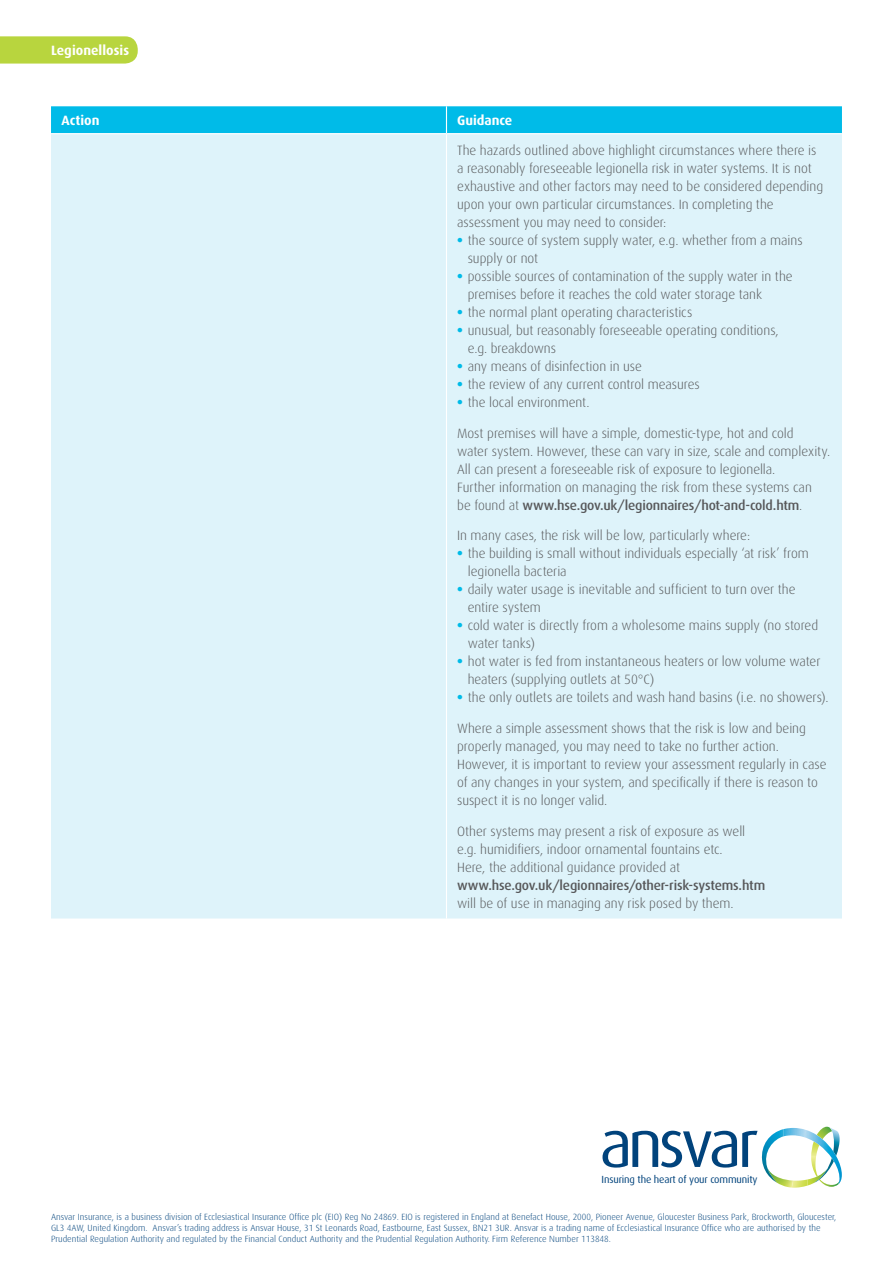
<style>
.page{position:relative;width:893px;height:1263px;background:#fff}
.page>*{position:absolute;margin:0;border:0;box-sizing:border-box;transform-origin:0 0}
.Table_-_Body{font:300 13.5px/18px "Dax";color:#57585a}
.Table___Body_Before{font:300 13.5px/18px "Dax";color:#57585a}
.Table___Header{font:700 13.5px "Dax";color:#fff}
.t1{font:10.35px "Dax";letter-spacing:-.015em;color:#01437c}
.t2{font:300 9px/10.8px "Dax";color:#01437c}
.s1{font-weight:800;color:#00bbe8}
.s2{font-weight:500}
</style>
<div class="page">
<svg style="left:0;top:36px;width:138px;height:28px;background:#bbd647"></svg>
<svg style="left:602px;top:1127px;width:240px;height:61px"></svg>
<img style="left:761px;top:1129px;width:23px;height:53px">
<div style="left:51px;top:134px;width:791px;height:784px;background:#def3fa"></div>
<div style="left:51px;top:106px;width:791px;height:27px;background:#00bbe8"></div>
<hr style="left:446px;top:134px;width:1px;height:784px;background:#fff">
<p class="Table___Header" style="left:51px;top:43px;width:80px">Legionellosis</p>
<p class="Table___Header" style="left:62px;top:113px;width:39px">Action</p>
<p class="Table___Header" style="left:457px;top:113px;width:57px">Guidance</p>
<p class="Table___Body_Before" style="left:457px;top:141px;width:367px">The hazards outlined above highlight circumstances where there is a reasonably foreseeable legionella risk in water systems. It is not exhaustive and other factors may need to be considered depending upon your own particular circumstances. In completing the assessment you may need to consider:</p>
<p class="Table_-_Body" style="left:468px;top:231px;width:336px;text-indent:-11px"><span class="s1">•</span> the source of system supply water, e.g. whether from a mains supply or not</p>
<p class="Table_-_Body" style="left:468px;top:267px;width:326px;text-indent:-11px"><span class="s1">•</span> possible sources of contamination of the supply water in the premises before it reaches the cold water storage tank</p>
<p class="Table_-_Body" style="left:457px;top:303px;width:237px"><span class="s1">•</span> the normal plant operating characteristics</p>
<p class="Table_-_Body" style="left:468px;top:321px;width:312px;text-indent:-11px"><span class="s1">•</span> unusual, but reasonably foreseeable operating conditions, e.g. breakdowns</p>
<p class="Table_-_Body" style="left:457px;top:357px;width:186px"><span class="s1">•</span> any means of disinfection in use</p>
<p class="Table_-_Body" style="left:457px;top:375px;width:244px"><span class="s1">•</span> the review of any current control measures</p>
<p class="Table_-_Body" style="left:457px;top:393px;width:134px"><span class="s1">•</span> the local environment.</p>
<p class="Table_-_Body" style="left:457px;top:424px;width:375px">Most premises will have a simple, domestic-type, hot and cold<br>water system. However, these can vary in size, scale and complexity.<br>All can present a foreseeable risk of exposure to legionella.<br>Further information on managing the risk from these systems can<br>be found at <span class="s2">www.hse.gov.uk/legionnaires/hot-and-cold.htm</span>.</p>
<p class="Table___Body_Before" style="left:457px;top:527px;width:295px">In many cases, the risk will be low, particularly where:</p>
<p class="Table_-_Body" style="left:468px;top:545px;width:343px;text-indent:-11px"><span class="s1">•</span> the building is small without individuals especially ‘at risk’ from legionella bacteria</p>
<p class="Table_-_Body" style="left:468px;top:581px;width:329px;text-indent:-11px"><span class="s1">•</span> daily water usage is inevitable and sufficient to turn over the entire system</p>
<p class="Table_-_Body" style="left:468px;top:617px;width:352px;text-indent:-11px"><span class="s1">•</span> cold water is directly from a wholesome mains supply (no stored water tanks)</p>
<p class="Table_-_Body" style="left:468px;top:653px;width:354px;text-indent:-11px"><span class="s1">•</span> hot water is fed from instantaneous heaters or low volume water heaters (supplying outlets at 50°C)</p>
<p class="Table_-_Body" style="left:457px;top:689px;width:373px"><span class="s1">•</span> the only outlets are toilets and wash hand basins (i.e. no showers).</p>
<p class="Table_-_Body" style="left:457px;top:720px;width:371px">Where a simple assessment shows that the risk is low and being properly managed, you may need to take no further action.<br>However, it is important to review your assessment regularly in case of any changes in your system, and specifically if there is reason to suspect it is no longer valid.</p>
<p class="Table_-_Body" style="left:457px;top:822px;width:310px">Other systems may present a risk of exposure as well e.g. humidifiers, indoor ornamental fountains etc.<br>Here, the additional guidance provided at <span class="s2">www.hse.gov.uk/legionnaires/other-risk-systems.htm </span>will be of use in managing any risk posed by them.</p>
<p class="t1" style="left:602px;top:1173px;width:158px">Insuring the heart of your community</p>
<p class="t2" style="left:51px;top:1212px;width:787px">Ansvar Insurance, is a business division of Ecclesiastical Insurance Office plc (EIO) Reg No 24869. EIO is registered in England at Benefact House, 2000, Pioneer Avenue, Gloucester Business Park, Brockworth, Gloucester,<br>GL3 4AW, United Kingdom. Ansvar’s trading address is Ansvar House, 31 St Leonards Road, Eastbourne, East Sussex, BN21 3UR. Ansvar is a trading name of Ecclesiastical Insurance Office who are authorised by the<br>Prudential Regulation Authority and regulated by the Financial Conduct Authority and the Prudential Regulation Authority. Firm Reference Number 113848.</p>
</div>
